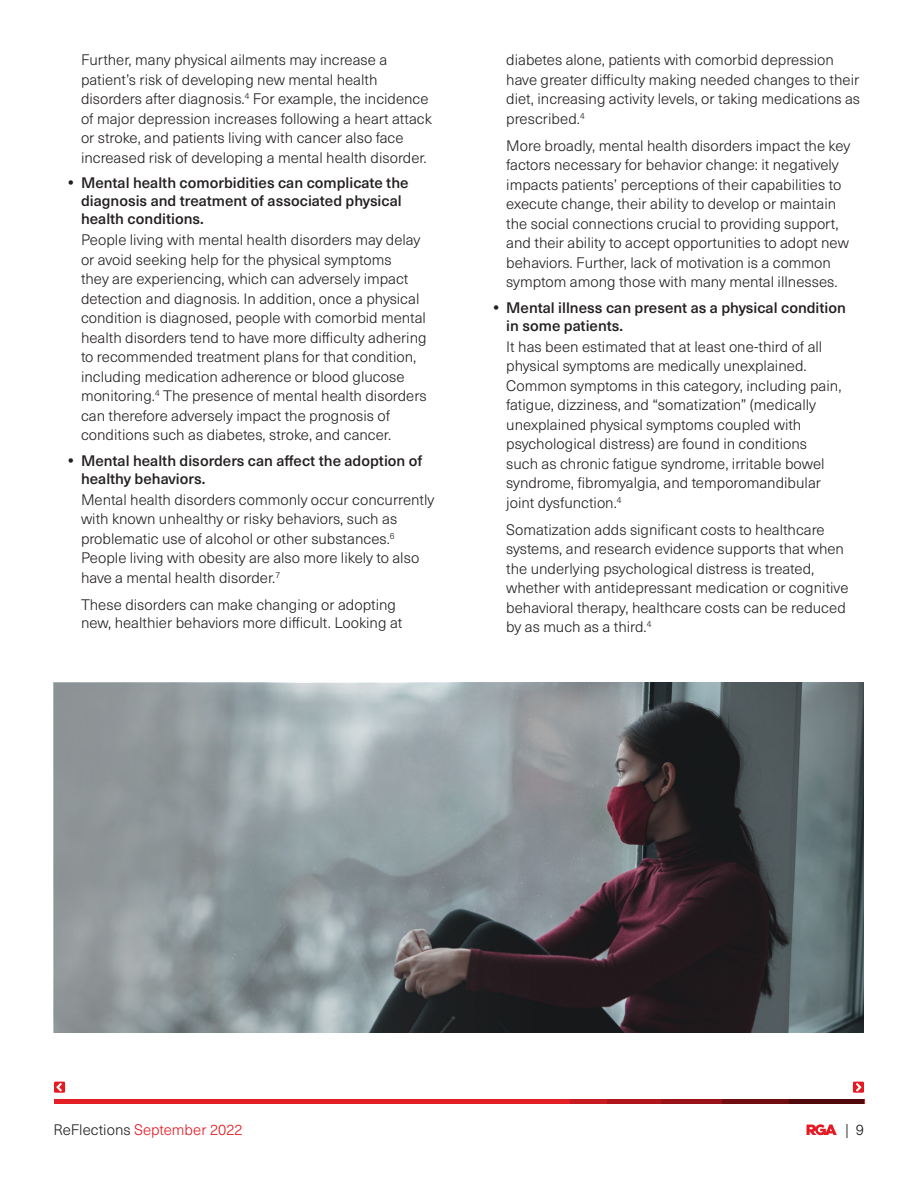
<style>
.page{position:relative;width:918px;height:1188px;background:#fff}
.page>*{position:absolute;margin:0;border:0;box-sizing:border-box;transform-origin:0 0}
.t1{font:300 15px/19.5px "Neue Haas Unica W1 G";color:#231f20}
.t2{font:500 15px/18px "Neue Haas Unica W1 G";color:#231f20}
.t3{font:300 15px "Neue Haas Unica W1 G";color:#e51a23}
.s1{color:#231f20}
</style>
<div class="page">
<div style="left:54px;top:1099px;width:810px;height:5px;background:#e41e25"></div>
<svg style="left:570px;top:1099px;width:91px;height:5px"></svg>
<div style="left:661px;top:1099px;width:203px;height:5px;background:#981218"></div>
<div style="left:722px;top:1099px;width:142px;height:5px;background:#700d11"></div>
<div style="left:789px;top:1099px;width:75px;height:5px;background:#53090c"></div>
<svg style="left:807px;top:1124px;width:30px;height:11px"></svg>
<div style="left:853px;top:1082px;width:11px;height:11px;background:#e51a23"></div>
<svg style="left:856px;top:1083px;width:5px;height:9px"></svg>
<div style="left:54px;top:1082px;width:11px;height:11px;background:#e51a23"></div>
<svg style="left:56px;top:1083px;width:6px;height:8px"></svg>
<img style="left:585px;top:683px;width:279px;height:349px">
<svg style="left:54px;top:683px;width:531px;height:349px;background:#899194"></svg>
<p class="t1" style="left:81px;top:50px;width:352px">Further, many physical ailments may increase a patient’s risk of developing new mental health disorders after diagnosis.<sup>4</sup> For example, the incidence of major depression increases following a heart attack or stroke, and patients living with cancer also face increased risk of developing a mental health disorder.</p>
<p class="t2" style="left:81px;top:173px;width:329px">Mental health comorbidities can complicate the diagnosis and treatment of associated physical health conditions.</p>
<p class="t1" style="left:81px;top:230px;width:347px">People living with mental health disorders may delay or avoid seeking help for the physical symptoms<br>they are experiencing, which can adversely impact detection and diagnosis. In addition, once a physical condition is diagnosed, people with comorbid mental health disorders tend to have more difficulty adhering to recommended treatment plans for that condition, including medication adherence or blood glucose monitoring.<sup>4</sup> The presence of mental health disorders can therefore adversely impact the prognosis of conditions such as diabetes, stroke, and cancer.</p>
<p class="t2" style="left:81px;top:451px;width:343px">Mental health disorders can affect the adoption of healthy behaviors.</p>
<p class="t1" style="left:81px;top:489px;width:355px">Mental health disorders commonly occur concurrently with known unhealthy or risky behaviors, such as problematic use of alcohol or other substances.<sup>6<br></sup>People living with obesity are also more likely to also have a mental health disorder.<sup>7</sup></p>
<p class="t1" style="left:81px;top:595px;width:323px;line-height:18px">These disorders can make changing or adopting new, healthier behaviors more difficult. Looking at</p>
<p class="t1" style="left:506px;top:50px;width:355px">diabetes alone, patients with comorbid depression have greater difficulty making needed changes to their diet, increasing activity levels, or taking medications as prescribed.<sup>4</sup></p>
<p class="t1" style="left:506px;top:135px;width:346px">More broadly, mental health disorders impact the key factors necessary for behavior change: it negatively impacts patients’ perceptions of their capabilities to execute change, their ability to develop or maintain the social connections crucial to providing support, and their ability to accept opportunities to adopt new behaviors. Further, lack of motivation is a common symptom among those with many mental illnesses.</p>
<p class="t2" style="left:506px;top:298px;width:341px">Mental illness can present as a physical condition in some patients.</p>
<p class="t1" style="left:506px;top:336px;width:337px">It has been estimated that at least one-third of all physical symptoms are medically unexplained.<br>Common symptoms in this category, including pain, fatigue, dizziness, and “somatization” (medically unexplained physical symptoms coupled with psychological distress) are found in conditions such as chronic fatigue syndrome, irritable bowel syndrome, fibromyalgia, and temporomandibular joint dysfunction.<sup>4</sup></p>
<p class="t1" style="left:506px;top:519px;width:344px">Somatization adds significant costs to healthcare systems, and research evidence supports that when the underlying psychological distress is treated, whether with antidepressant medication or cognitive behavioral therapy, healthcare costs can be reduced by as much as a third.<sup>4</sup></p>
<p class="t3" style="left:53px;top:1119px;width:191px"><span class="s1">ReFlections</span> September 2022</p>
<p class="t1" style="left:845px;top:1119px;width:20px">| 9</p>
</div>
